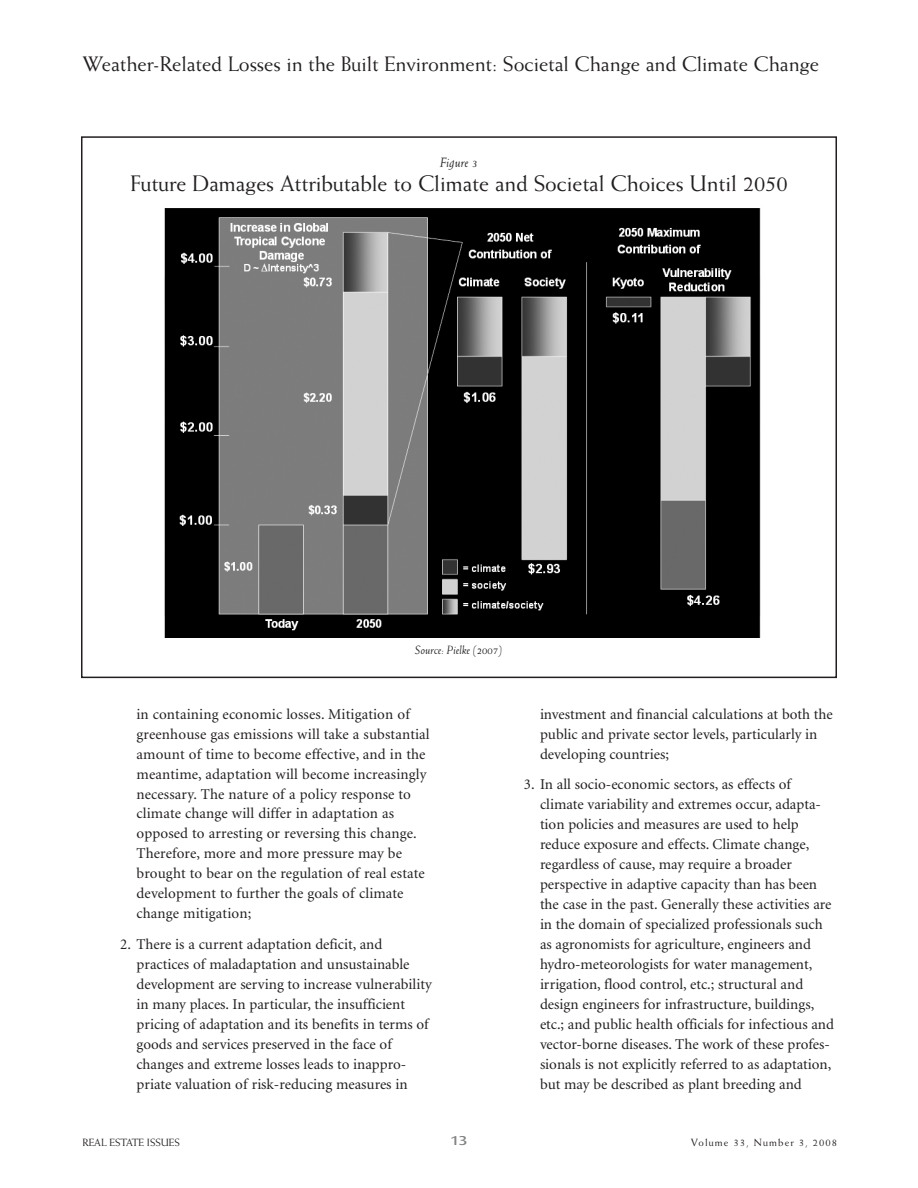
<style>
.page{position:relative;width:918px;height:1188px;background:#fff}
.page>*{position:absolute;margin:0;border:0;box-sizing:border-box;transform-origin:0 0}
.t1{font:22.5px "Weiss Std";letter-spacing:-.005em;color:#231f20}
.t2{font:21px "Weiss Std";letter-spacing:-.005em;color:#231f20}
.t3{font:15px/20px "Minion";color:#231f20}
.t4{font:italic 13.5px "Weiss Std";color:#231f20}
.t5{font:600 expanded 13.5px "Ocean Sans Std";color:#808285}
.t6{font:italic 12px "Weiss Std";color:#231f20}
.t7{font:10.5px "Weiss Std";letter-spacing:.1em;color:#231f20}
.t8{font:10.5px "Weiss Std";letter-spacing:-.005em;color:#231f20}
</style>
<div class="page">
<img style="left:164px;top:208px;width:597px;height:430px">
<h2 class="t2" style="left:82px;top:55px;width:738px">Weather-Related Losses in the Built Environment: Societal Change and Climate Change</h2>
<p class="t4" style="left:440px;top:157px;width:39px">Figure 3</p>
<h1 class="t1" style="left:130px;top:175px;width:659px">Future Damages Attributable to Climate and Societal Choices Until 2050</h1>
<p class="t6" style="left:415px;top:646px;width:89px">Source: Pielke (2007)</p>
<p class="t3" style="left:136px;top:705px;width:295px">in containing economic losses. Mitigation of greenhouse gas emissions will take a substantial amount of time to become effective, and in the meantime, adaptation will become increasingly necessary. The nature of a policy response to climate change will differ in adaptation as opposed to arresting or reversing this change.<br>Therefore, more and more pressure may be brought to bear on the regulation of real estate development to further the goals of climate change mitigation;</p>
<p class="t3" style="left:136px;top:935px;width:297px;text-indent:-16px">2. There is a current adaptation deficit, and practices of maladaptation and unsustainable development are serving to increase vulnerability in many places. In particular, the insufficient pricing of adaptation and its benefits in terms of goods and services preserved in the face of changes and extreme losses leads to inappro&shy;priate valuation of risk-reducing measures in</p>
<p class="t3" style="left:540px;top:705px;width:294px">investment and financial calculations at both the public and private sector levels, particularly in developing countries;</p>
<p class="t3" style="left:540px;top:776px;width:296px;text-indent:-16px">3. In all socio-economic sectors, as effects of climate variability and extremes occur, adapta&shy;tion policies and measures are used to help reduce exposure and effects. Climate change, regardless of cause, may require a broader perspective in adaptive capacity than has been the case in the past. Generally these activities are in the domain of specialized professionals such as agronomists for agriculture, engineers and hydro-meteorologists for water management, irrigation, flood control, etc.; structural and design engineers for infrastructure, buildings, etc.; and public health officials for infectious and vector-borne diseases. The work of these profes&shy;sionals is not explicitly referred to as adaptation, but may be described as plant breeding and</p>
<p class="t8" style="left:82px;top:1138px;width:99px">REAL ESTATE ISSUES</p>
<p class="t5" style="left:450px;top:1135px;width:19px">13</p>
<p class="t7" style="left:691px;top:1138px;width:147px">Volume 33, Number 3, 2008</p>
</div>
